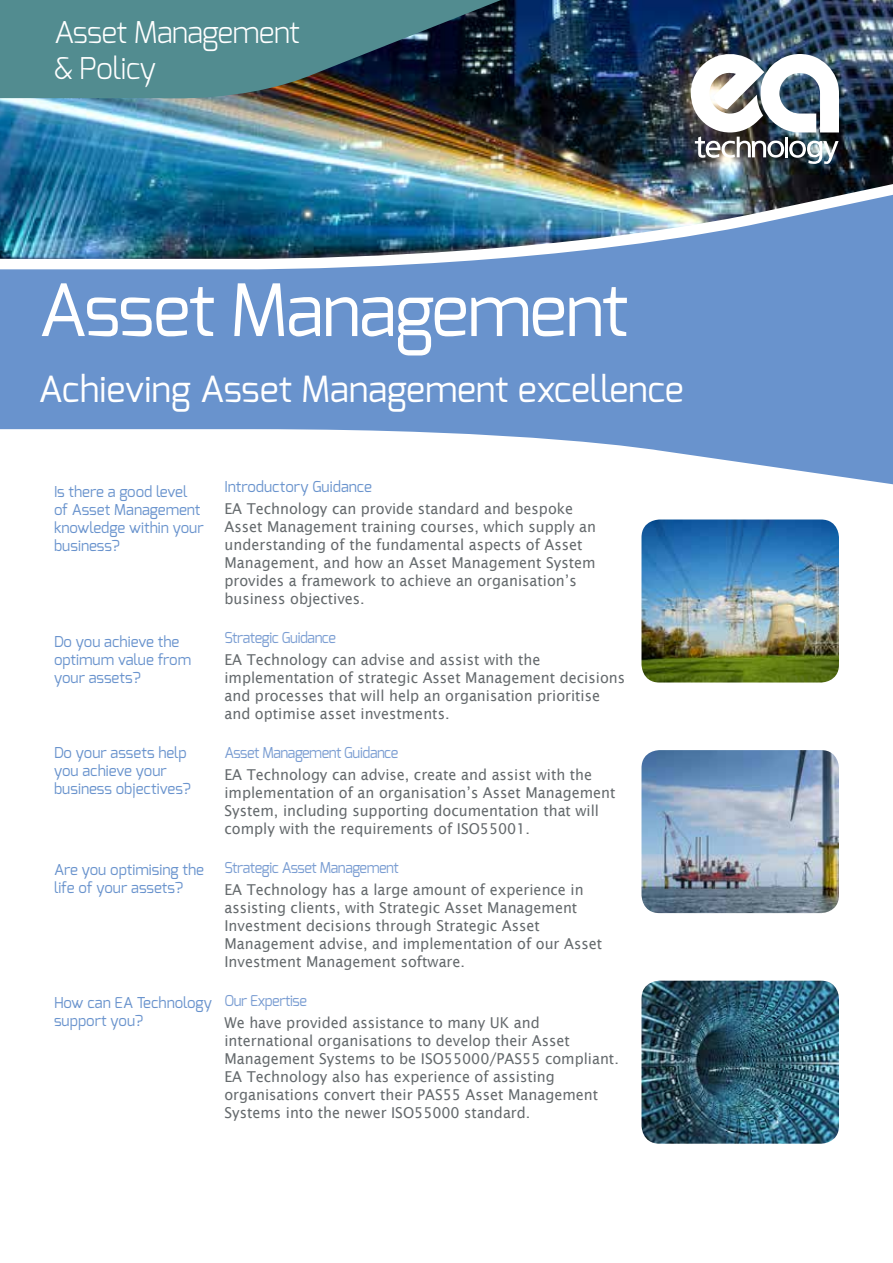
<style>
.page{position:relative;width:893px;height:1263px;background:#fff}
.page>*{position:absolute;margin:0;border:0;box-sizing:border-box;transform-origin:0 0}
.t1{font:72px "Exo";letter-spacing:-.025em;color:#fff}
.t2{font:36px "Exo";color:#fff}
.t3{font:300 30px/36px "Exo";letter-spacing:-.025em;color:#fff}
.t4{font:15px/18px "Lucida Sans";color:#656a6d;scale:.96 1}
.t5{font:15px/18px "Exo";color:#6993cd}
.t6{font:15px "Exo";letter-spacing:-.03em;color:#7a9dd2;scale:.96 1}
</style>
<div class="page">
<img style="left:0;top:0;width:893px;height:169px">
<svg style="left:0;top:0;width:529px;height:103px;background:#426b72"></svg>
<img style="left:691px;top:54px;width:148px;height:110px">
<img style="left:0;top:169px;width:893px;height:316px">
<img style="left:641px;top:519px;width:198px;height:163px">
<img style="left:641px;top:981px;width:198px;height:163px">
<img style="left:641px;top:750px;width:198px;height:163px">
<h3 class="t3" style="left:54px;top:14px;width:248px">Asset Management &amp; Policy</h3>
<h1 class="t1" style="left:38px;top:264px;width:592px">Asset Management</h1>
<h2 class="t2" style="left:38px;top:366px;width:647px">Achieving Asset Management excellence</h2>
<p class="t5" style="left:54px;top:482px;width:151px">Is there a good level of Asset Management knowledge within your business?</p>
<p class="t5" style="left:54px;top:632px;width:139px">Do you achieve the optimum value from your assets?</p>
<p class="t5" style="left:54px;top:743px;width:139px">Do your assets help you achieve your business objectives?</p>
<p class="t5" style="left:54px;top:860px;width:152px">Are you optimising the life of your assets?</p>
<p class="t5" style="left:54px;top:994px;width:160px">How can EA Technology support you?</p>
<p class="t5" style="left:224px;top:477px;width:149px">Introductory Guidance</p>
<p class="t4" style="left:224px;top:500px;width:389px">EA Technology can provide standard and bespoke Asset Management training courses, which supply an understanding of the fundamental aspects of Asset Management, and how an Asset Management System provides a framework to achieve an organisation’s business objectives.</p>
<p class="t6" style="left:224px;top:628px;width:118px">Strategic Guidance</p>
<p class="t4" style="left:224px;top:651px;width:419px">EA Technology can advise and assist with the implementation of strategic Asset Management decisions and processes that will help an organisation prioritise and optimise asset investments.</p>
<p class="t6" style="left:224px;top:743px;width:183px">Asset Management Guidance</p>
<p class="t4" style="left:224px;top:766px;width:409px">EA Technology can advise, create and assist with the implementation of an organisation’s Asset Management System, including supporting documentation that will comply with the requirements of ISO55001.</p>
<p class="t6" style="left:224px;top:858px;width:183px">Strategic Asset Management</p>
<p class="t4" style="left:224px;top:881px;width:395px">EA Technology has a large amount of experience in assisting clients, with Strategic Asset Management Investment decisions through Strategic Asset Management advise, and implementation of our Asset Investment Management software.</p>
<p class="t6" style="left:224px;top:991px;width:87px">Our Expertise</p>
<p class="t4" style="left:224px;top:1014px;width:412px">We have provided assistance to many UK and international organisations to develop their Asset Management Systems to be ISO55000/PAS55 compliant.<br>EA Technology also has experience of assisting organisations convert their PAS55 Asset Management Systems into the newer ISO55000 standard.</p>
</div>
